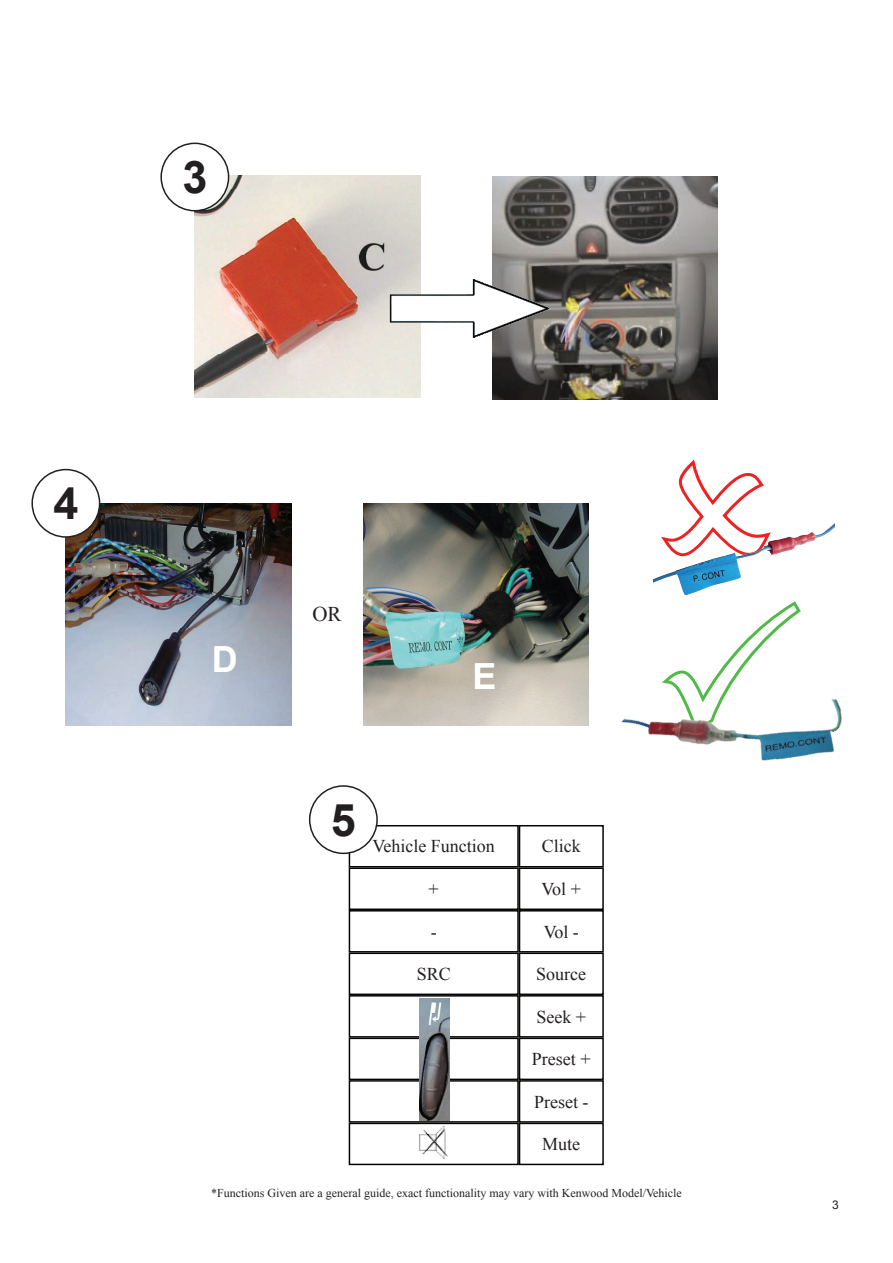
<style>
.page{position:relative;width:893px;height:1263px;background:#fff}
.page>*{position:absolute;margin:0;border:0;box-sizing:border-box;transform-origin:0 0}
.t1{font:700 45px "Arial";color:#231f20}
.t2{font:700 36px "Arial";color:#fff}
.t3{font:21px "Times New Roman";color:#231f20}
.t4{font:18px "Times New Roman";color:#231f20}
.t5{font:12px "Times New Roman";color:#231f20}
.t6{font:12px "Arial";color:#231f20}
</style>
<div class="page">
<img style="left:492px;top:177px;width:226px;height:222px">
<img style="left:195px;top:176px;width:225px;height:222px">
<div style="left:161px;top:143px;width:68px;height:68px;background:#fff;border-radius:50%"></div>
<div style="left:160px;top:143px;width:69px;height:68px;border:2px solid #231f20;border-radius:50%"></div>
<img style="left:390px;top:279px;width:158px;height:59px">
<div style="left:349px;top:825px;width:170px;height:42px;border:2px solid #040503"></div>
<div style="left:519px;top:825px;width:85px;height:42px;border:2px solid #040503"></div>
<div style="left:349px;top:867px;width:170px;height:43px;border:2px solid #040503"></div>
<div style="left:349px;top:910px;width:170px;height:42px;border:2px solid #040503"></div>
<div style="left:519px;top:867px;width:85px;height:43px;border:2px solid #040503"></div>
<div style="left:519px;top:910px;width:85px;height:42px;border:2px solid #040503"></div>
<div style="left:349px;top:952px;width:170px;height:43px;border:2px solid #040503"></div>
<div style="left:519px;top:952px;width:85px;height:43px;border:2px solid #040503"></div>
<div style="left:310px;top:786px;width:67px;height:67px;background:#fff;border-radius:50%"></div>
<div style="left:309px;top:785px;width:69px;height:69px;border:2px solid #231f20;border-radius:50%"></div>
<div style="left:349px;top:1037px;width:170px;height:43px;border:2px solid #040503"></div>
<div style="left:519px;top:1037px;width:85px;height:43px;border:2px solid #040503"></div>
<div style="left:349px;top:1080px;width:170px;height:43px;border:2px solid #040503"></div>
<div style="left:349px;top:1123px;width:170px;height:42px;border:2px solid #040503"></div>
<div style="left:519px;top:1080px;width:85px;height:43px;border:2px solid #040503"></div>
<div style="left:519px;top:1123px;width:85px;height:42px;border:2px solid #040503"></div>
<img style="left:419px;top:1126px;width:28px;height:33px">
<div style="left:349px;top:995px;width:170px;height:42px;border:2px solid #040503"></div>
<div style="left:519px;top:995px;width:85px;height:42px;border:2px solid #040503"></div>
<img style="left:419px;top:998px;width:31px;height:122px">
<img style="left:65px;top:503px;width:226px;height:222px">
<img style="left:622px;top:699px;width:220px;height:62px">
<img style="left:653px;top:523px;width:182px;height:72px">
<img style="left:363px;top:503px;width:226px;height:222px">
<div style="left:32px;top:470px;width:68px;height:67px;background:#fff;border-radius:50%"></div>
<div style="left:31px;top:469px;width:69px;height:69px;border:2px solid #231f20;border-radius:50%"></div>
<svg style="left:655px;top:459px;width:121px;height:100px"></svg>
<svg style="left:655px;top:601px;width:150px;height:140px"></svg>
<h1 class="t1" style="left:182px;top:148px;width:27px">3</h1>
<h1 class="t1" style="left:53px;top:474px;width:27px">4</h1>
<h2 class="t2" style="left:212px;top:636px;width:27px">D</h2>
<h3 class="t3" style="left:312px;top:600px;width:31px">OR</h3>
<h2 class="t2" style="left:472px;top:653px;width:26px">E</h2>
<h1 class="t1" style="left:331px;top:790px;width:27px">5</h1>
<h3 class="t4" style="left:372px;top:834px;width:124px">Vehicle Function</h3>
<h3 class="t4" style="left:542px;top:834px;width:41px">Click</h3>
<h3 class="t4" style="left:429px;top:877px;width:12px">+</h3>
<h3 class="t4" style="left:431px;top:919px;width:7px">-</h3>
<h3 class="t4" style="left:542px;top:877px;width:41px">Vol +</h3>
<h3 class="t4" style="left:544px;top:919px;width:37px">Vol -</h3>
<h3 class="t4" style="left:417px;top:962px;width:36px">SRC</h3>
<h3 class="t4" style="left:536px;top:962px;width:51px">Source</h3>
<h3 class="t4" style="left:536px;top:1004px;width:51px">Seek +</h3>
<h3 class="t4" style="left:532px;top:1047px;width:60px">Preset +</h3>
<h3 class="t4" style="left:534px;top:1089px;width:56px">Preset -</h3>
<h3 class="t4" style="left:542px;top:1132px;width:39px">Mute</h3>
<p class="t5" style="left:211px;top:1185px;width:472px">*Functions Given are a general guide, exact functionality may vary with Kenwood Model/Vehicle</p>
<p class="t6" style="left:832px;top:1197px;width:8px">3</p>
</div>
